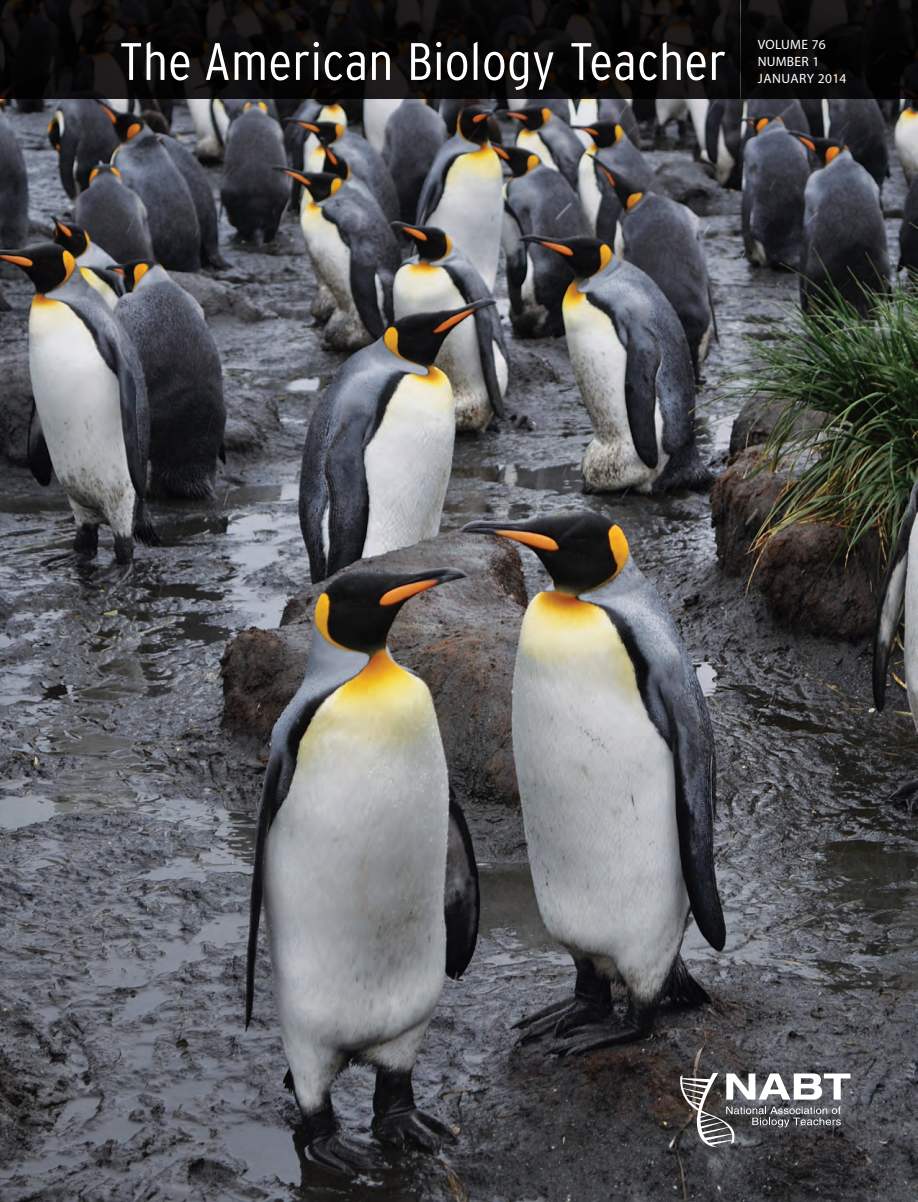
<style>
.page{position:relative;width:918px;height:1202px;background:#fff}
.page>*{position:absolute;margin:0;border:0;box-sizing:border-box;transform-origin:0 0}
.t1{font:300 condensed 52.5px "Interstate";color:#fff;scale:1.07 1}
.t2{font:14.25px/17.1px "Myriad";color:#fff}
.t3{font:13.5px/16.8px "Myriad Pro";letter-spacing:.02em;color:#fff}
</style>
<div class="page">
<img style="left:0;top:0;width:918px;height:1202px">
<svg style="left:0;top:0;width:740px;height:98px;background:#0c0a0b"></svg>
<svg style="left:742px;top:0;width:176px;height:98px;background:#090809"></svg>
<svg style="left:680px;top:1072px;width:170px;height:75px"></svg>
<p class="t3" style="left:758px;top:36px;width:90px">VOLUME 76<br>NUMBER 1<br>JANUARY 2014</p>
<h1 class="t1" style="left:119px;top:32px;width:569px">The American Biology Teacher</h1>
<p class="t2" style="left:757px;top:37px;width:91px">VOLUME 70<br>NUMBER 8<br>OCTOBER 2008</p>
</div>
